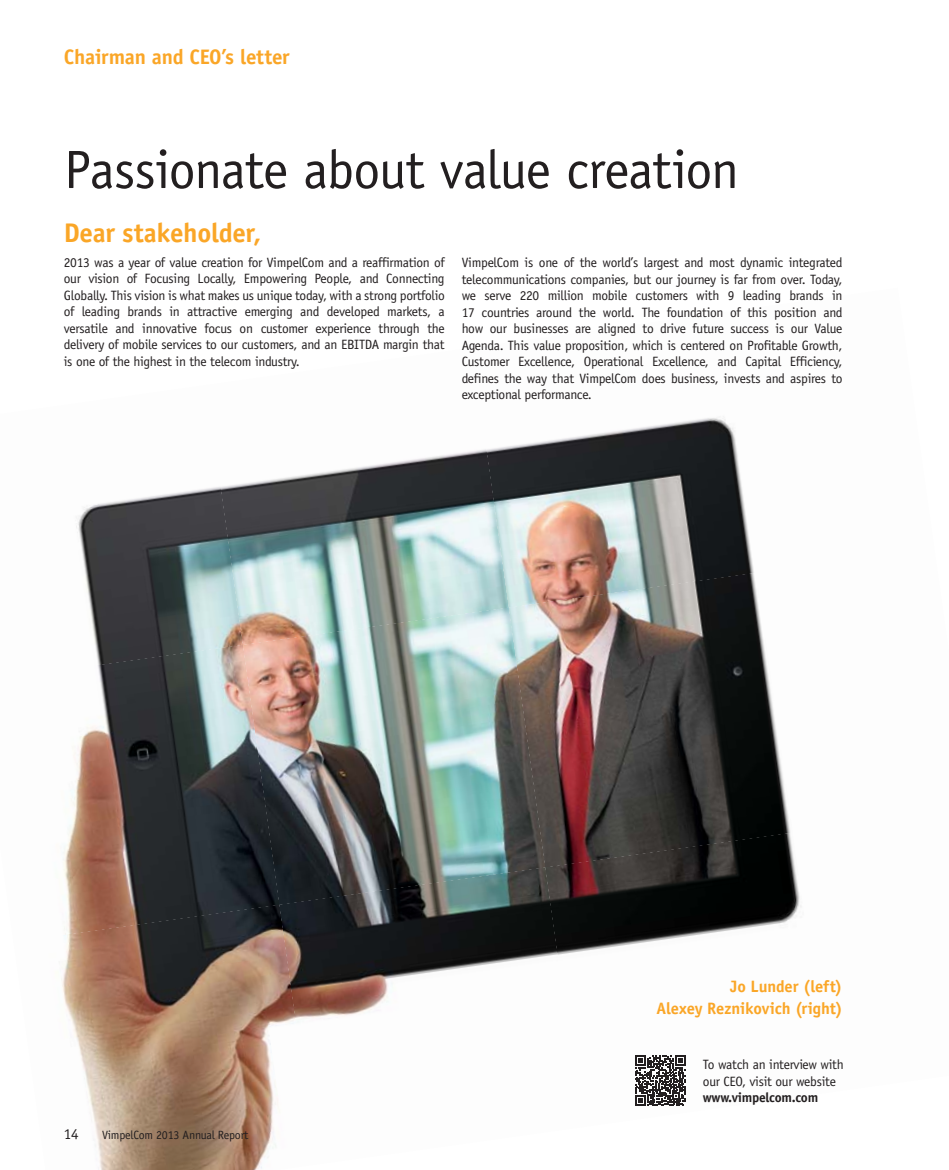
<style>
.page{position:relative;width:949px;height:1170px;background:#fff}
.page>*{position:absolute;margin:0;border:0;box-sizing:border-box;transform-origin:0 0}
.t1{font:54px "Officina Sans Std";letter-spacing:-.02em;color:#231f20}
.t2{font:700 27px "Officina Sans Std";letter-spacing:-.015em;color:#faa627}
.t3{font:700 21px "Officina Sans Std";letter-spacing:-.01em;color:#faa627}
.t4{font:700 16.5px/22.2px "Officina Sans Std";letter-spacing:-.01em;color:#faa627;text-align:right}
.t5{font:15px "Officina Sans Std";color:#231f20}
.t6{font:13.5px/16.5px "Officina Sans Std";letter-spacing:-.02em;color:#231f20;text-align:justify}
.t7{font:700 13.5px "Officina Sans Std";letter-spacing:-.02em;color:#231f20}
.t8{font:12px "Officina Sans Std";letter-spacing:-.02em;color:#231f20}
</style>
<div class="page">
<img style="left:76px;top:489px;width:130px;height:155px">
<img style="left:206px;top:451px;width:266px;height:193px">
<img style="left:472px;top:418px;width:266px;height:189px">
<img style="left:738px;top:461px;width:16px;height:108px">
<img style="left:63px;top:644px;width:179px;height:260px">
<img style="left:242px;top:607px;width:266px;height:297px">
<img style="left:508px;top:569px;width:282px;height:298px">
<img style="left:61px;top:904px;width:218px;height:265px">
<img style="left:279px;top:867px;width:266px;height:157px">
<img style="left:545px;top:829px;width:257px;height:277px">
<svg style="left:634px;top:1055px;width:51px;height:50px"></svg>
<h3 class="t3" style="left:64px;top:49px;width:227px">Chairman and CEO’s letter</h3>
<h1 class="t1" style="left:64px;top:149px;width:676px">Passionate about value creation</h1>
<h2 class="t2" style="left:64px;top:222px;width:199px">Dear stakeholder,</h2>
<p class="t6" style="left:64px;top:255px;width:382px">2013 was a year of value creation for VimpelCom and a reaffirmation of our vision of Focusing Locally, Empowering People, and Connecting Globally. This vision is what makes us unique today, with a strong portfolio of leading brands in attractive emerging and developed markets, a versatile and innovative focus on customer experience through the delivery of mobile services to our customers, and an EBITDA margin that is one of the highest in the telecom industry.</p>
<p class="t6" style="left:461px;top:256px;width:382px">VimpelCom is one of the world’s largest and most dynamic integrated telecommunications companies, but our journey is far from over. Today, we serve 220 million mobile customers with 9 leading brands in 17 countries around the world. The foundation of this position and how our businesses are aligned to drive future success is our Value Agenda. This value proposition, which is centered on Profitable Growth, Customer Excellence, Operational Excellence, and Capital Efficiency, defines the way that VimpelCom does business, invests and aspires to exceptional performance.</p>
<p class="t4" style="left:656px;top:976px;width:187px">Jo Lunder (left)<br>Alexey Reznikovich (right)</p>
<p class="t5" style="left:64px;top:1128px;width:16px">14</p>
<p class="t8" style="left:102px;top:1130px;width:148px">VimpelCom 2013 Annual Report</p>
<p class="t6" style="left:702px;top:1057px;width:142px">To watch an interview with our CEO, visit our website</p>
<p class="t7" style="left:702px;top:1092px;width:117px">www.vimpelcom.com</p>
</div>
